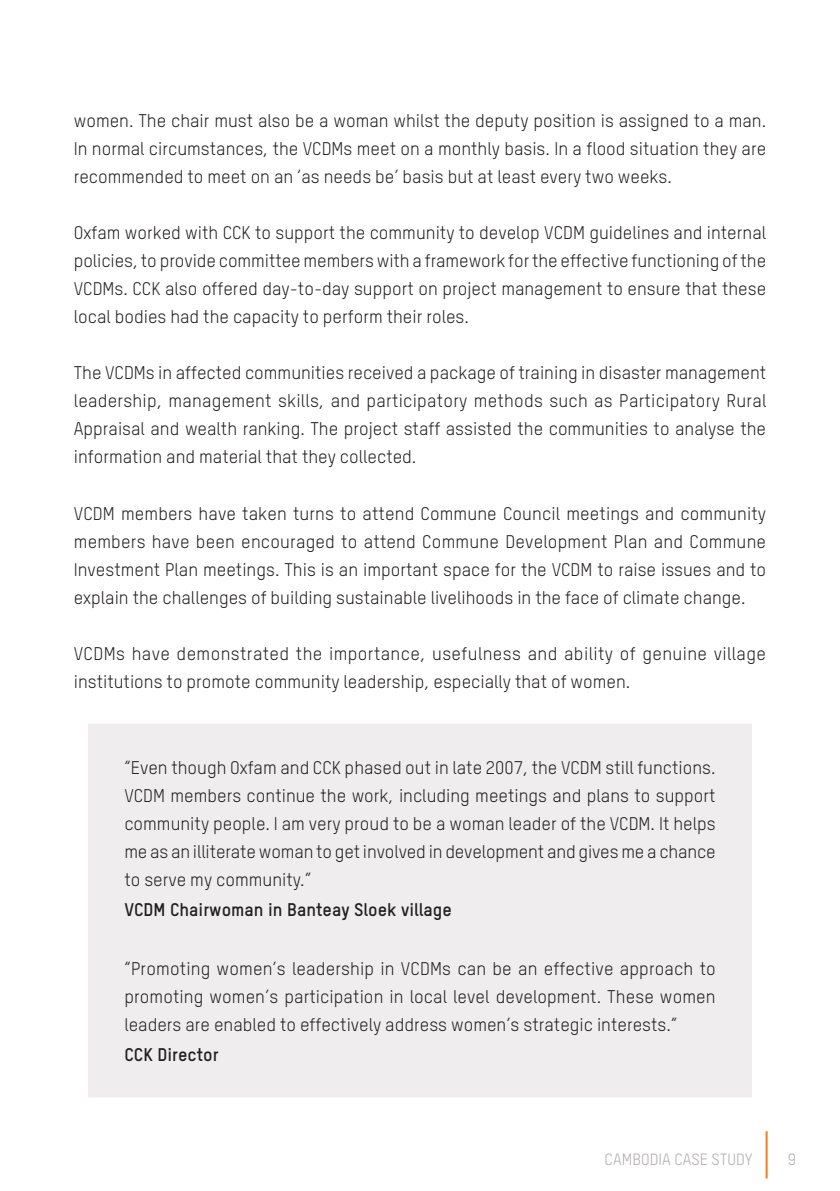
<style>
.page{position:relative;width:840px;height:1191px;background:#fff}
.page>*{position:absolute;margin:0;border:0;box-sizing:border-box;transform-origin:0 0}
.t1{font:18px/28px "Oxfam TSTARPRO";color:#231f20;text-align:justify}
.t2{font:18px/28px "Oxfam TSTARPRO";letter-spacing:.02em;color:#231f20}
.t3{font:700 18px "Oxfam TSTARPRO";color:#231f20}
.t4{font:16px "Oxfam TSTARPRO";color:#afaaab}
</style>
<div class="page">
<hr style="left:765px;top:1131px;width:2px;height:47px;background:#f47b21">
<div style="left:88px;top:724px;width:663px;height:373px;background:#f0edee"></div>
<p class="t1" style="left:74px;top:105px;width:693px">women. The chair must also be a woman whilst the deputy position is assigned to a man.<br>In normal circumstances, the VCDMs meet on a monthly basis. In a flood situation they are recommended to meet on an ‘as needs be’ basis but at least every two weeks.</p>
<p class="t1" style="left:74px;top:217px;width:693px">Oxfam worked with CCK to support the community to develop VCDM guidelines and internal policies, to provide committee members with a framework for the effective functioning of the VCDMs. CCK also offered day-to-day support on project management to ensure that these local bodies had the capacity to perform their roles.</p>
<p class="t1" style="left:74px;top:357px;width:693px">The VCDMs in affected communities received a package of training in disaster management leadership, management skills, and participatory methods such as Participatory Rural Appraisal and wealth ranking. The project staff assisted the communities to analyse the information and material that they collected.</p>
<p class="t1" style="left:74px;top:497px;width:693px">VCDM members have taken turns to attend Commune Council meetings and community members have been encouraged to attend Commune Development Plan and Commune Investment Plan meetings. This is an important space for the VCDM to raise issues and to explain the challenges of building sustainable livelihoods in the face of climate change.</p>
<p class="t2" style="left:74px;top:637px;width:693px">VCDMs have demonstrated the importance, usefulness and ability of genuine village institutions to promote community leadership, especially that of women.</p>
<p class="t1" style="left:124px;top:751px;width:592px">“Even though Oxfam and CCK phased out in late 2007, the VCDM still functions.<br>VCDM members continue the work, including meetings and plans to support community people. I am very proud to be a woman leader of the VCDM. It helps me as an illiterate woman to get involved in development and gives me a chance to serve my community.”</p>
<p class="t3" style="left:124px;top:895px;width:329px">VCDM Chairwoman in Banteay Sloek village</p>
<p class="t1" style="left:124px;top:953px;width:592px">“Promoting women’s leadership in VCDMs can be an effective approach to promoting women’s participation in local level development. These women leaders are enabled to effectively address women’s strategic interests.”</p>
<p class="t3" style="left:124px;top:1041px;width:96px">CCK Director</p>
<p class="t4" style="left:604px;top:1147px;width:149px">CAMBODIA CASE STUDY</p>
<p class="t4" style="left:787px;top:1147px;width:10px">9</p>
</div>
